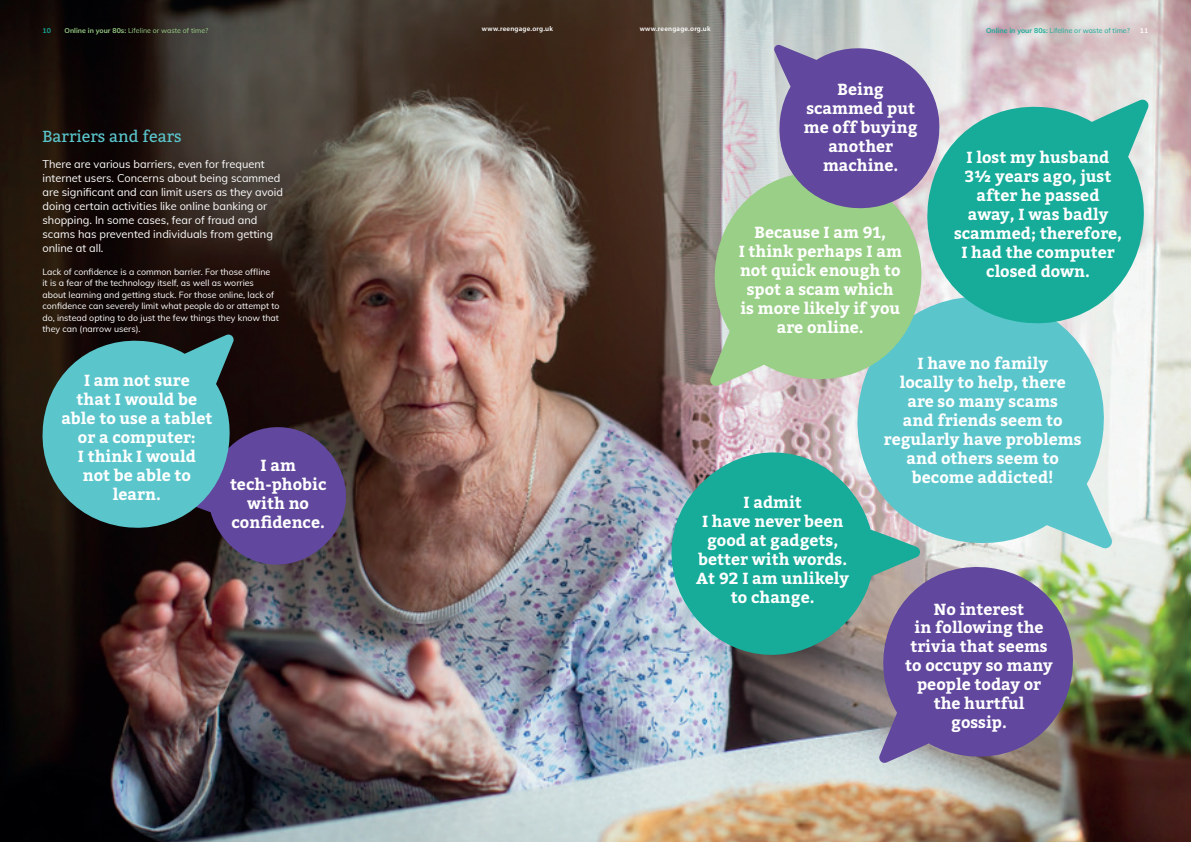
<style>
.page{position:relative;width:1191px;height:842px;background:#fff}
.page>*{position:absolute;margin:0;border:0;box-sizing:border-box;transform-origin:0 0}
.t1{font:700 16px/19px "Bitter";color:#fff;text-align:center}
.t2{font:16px "Bitter";color:#5ac6cc}
.t3{font:11px/14px "Muli";color:#fff}
.t4{font:8.8px/11.5px "Muli";color:#fff}
.t5{font:7px "Muli";color:#9acf87}
.t6{font:7px "Muli";color:#16ac99}
.t7{font:600 7px "Myriad Pro";letter-spacing:.03em;color:#fff}
.t8{font:700 7px "Muli";color:#16ac99}
.t9{font:700 7px "Muli";color:#fff}
.s1{font-weight:700}
</style>
<div class="page">
<img style="left:0;top:0;width:1191px;height:842px">
<img style="left:658px;top:439px;width:263px;height:229px">
<svg style="left:849px;top:330px;width:265px;height:220px;background:#70cace"></svg>
<svg style="left:708px;top:166px;width:220px;height:221px;background:#9cc993"></svg>
<svg style="left:773px;top:44px;width:171px;height:169px;background:#796aa5"></svg>
<svg style="left:877px;top:561px;width:202px;height:203px;background:#726098"></svg>
<svg style="left:920px;top:98px;width:230px;height:232px;background:#47b6ab"></svg>
<svg style="left:36px;top:333px;width:319px;height:241px;background:#436172"></svg>
<p class="t7" style="left:482px;top:25px;width:72px">www.reengage.org.uk</p>
<p class="t7" style="left:639px;top:25px;width:72px">www.reengage.org.uk</p>
<p class="t8" style="left:43px;top:25px;width:10px">10</p>
<p class="t5" style="left:65px;top:25px;width:145px"><span class="s1">Online in your 80s:</span> Lifeline or waste of time?</p>
<p class="t6" style="left:986px;top:25px;width:145px"><span class="s1">Online in your 80s:</span> Lifeline or waste of time?</p>
<p class="t9" style="left:1139px;top:25px;width:10px">11</p>
<p class="t2" style="left:43px;top:127px;width:141px">Barriers and fears</p>
<p class="t3" style="left:43px;top:156px;width:242px">There are various barriers, even for frequent internet users. Concerns about being scammed are significant and can limit users as they avoid doing certain activities like online banking or shopping. In some cases, fear of fraud and scams has prevented individuals from getting online at all.</p>
<p class="t4" style="left:43px;top:265px;width:239px">Lack of confidence is a common barrier. For those offline<br>it is a fear of the technology itself, as well as worries about learning and getting stuck. For those online, lack of confidence can severely limit what people do or attempt to do, instead opting to do just the few things they know that they can (narrow users).</p>
<p class="t1" style="left:61px;top:371px;width:153px">I am not sure<br>that I would be able to use a tablet or a computer:<br>I think I would<br>not be able to learn.</p>
<p class="t1" style="left:230px;top:456px;width:98px">I am tech-phobic with no confidence.</p>
<p class="t1" style="left:804px;top:80px;width:115px">Being scammed put me off buying another machine.</p>
<p class="t1" style="left:738px;top:223px;width:165px">Because I am 91,<br>I think perhaps I am not quick enough to spot a scam which is more likely if you are online.</p>
<p class="t1" style="left:954px;top:149px;width:169px">I lost my husband<br>3½ years ago, just after he passed away, I was badly scammed; therefore,<br>I had the computer closed down.</p>
<p class="t1" style="left:696px;top:494px;width:154px">I admit<br>I have never been good at gadgets, better with words.<br>At 92 I am unlikely to change.</p>
<p class="t1" style="left:884px;top:355px;width:199px">I have no family<br>locally to help, there<br>are so many scams<br>and friends seem to regularly have problems and others seem to become addicted!</p>
<p class="t1" style="left:905px;top:600px;width:149px">No interest<br>in following the trivia that seems to occupy so many people today or the hurtful gossip.</p>
</div>
